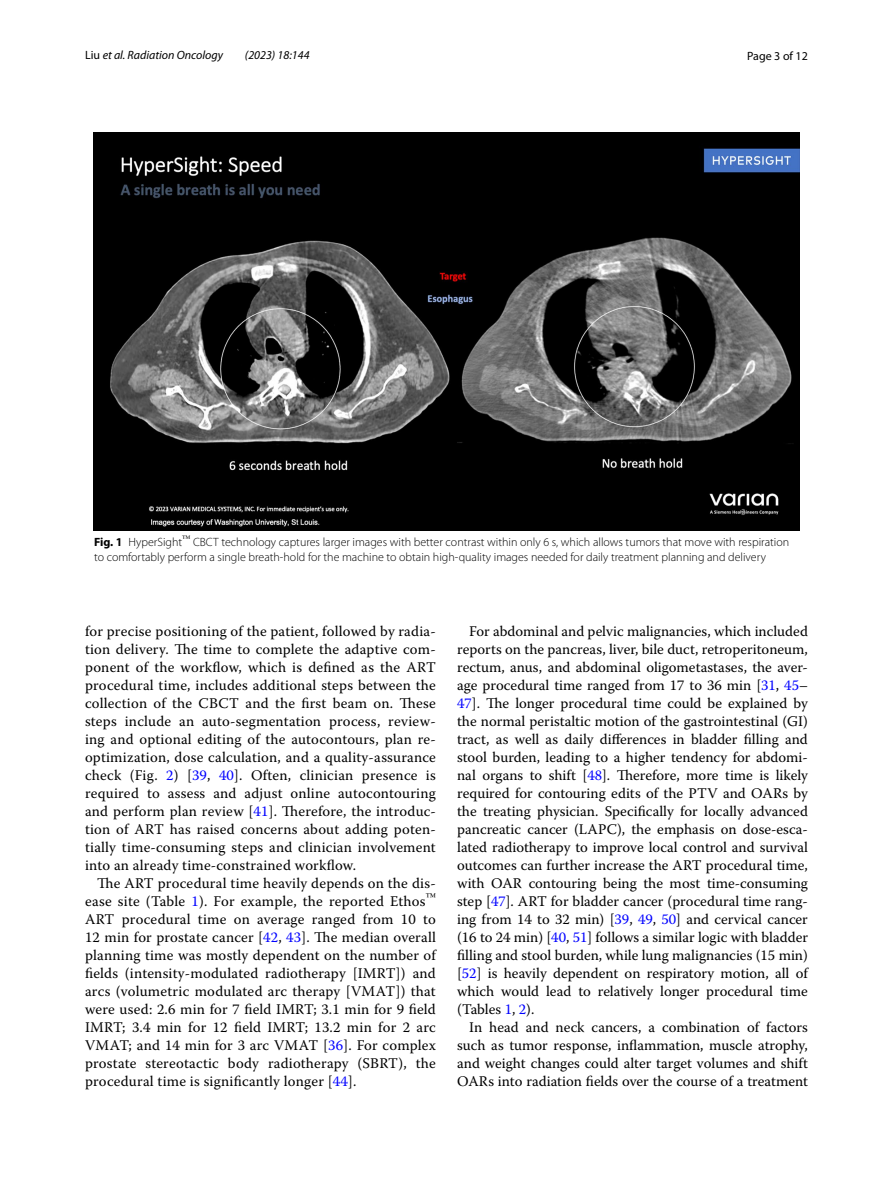
<style>
.page{position:relative;width:893px;height:1187px;background:#fff}
.page>*{position:absolute;margin:0;border:0;box-sizing:border-box;transform-origin:0 0}
.t1{font:14.7px/18px "Warnock Pro";letter-spacing:.005em;color:#000;text-align:justify}
.t2{font:300 12px/15px "Myriad Pro";color:#000}
.t3{font:italic 12px "Myriad Pro";color:#000}
.t4{font:12px "Myriad Pro";color:#000}
.s1{font-style:normal}
.s2{font-weight:700}
.s3{color:#00f}
</style>
<div class="page">
<img style="left:94px;top:133px;width:705px;height:397px">
<p class="t3" style="left:85px;top:48px;width:140px"><span class="s1">Liu</span> et al. Radiation Oncology</p>
<p class="t3" style="left:245px;top:48px;width:66px">(2023) 18:144</p>
<p class="t4" style="left:747px;top:48px;width:62px">Page 3 of 12</p>
<p class="t2" style="left:94px;top:534px;width:697px"><span class="s2">Fig. 1</span> HyperSight<sup>™</sup> CBCT technology captures larger images with better contrast within only 6 s, which allows tumors that move with respiration to comfortably perform a single breath-hold for the machine to obtain high-quality images needed for daily treatment planning and delivery</p>
<p class="t1" style="left:85px;top:621px;width:352px">for precise positioning of the patient, followed by radia&shy;tion delivery. The time to complete the adaptive com&shy;ponent of the workflow, which is defined as the ART procedural time, includes additional steps between the collection of the CBCT and the first beam on. These steps include an auto-segmentation process, review&shy;ing and optional editing of the autocontours, plan re&shy;optimization, dose calculation, and a quality-assurance check (Fig. <span class="s3">2</span>) [<span class="s3">39</span>, <span class="s3">40</span>]. Often, clinician presence is required to assess and adjust online autocontouring and perform plan review [<span class="s3">41</span>]. Therefore, the introduc&shy;tion of ART has raised concerns about adding poten&shy;tially time-consuming steps and clinician involvement into an already time-constrained workflow.</p>
<p class="t1" style="left:85px;top:873px;width:352px;text-indent:12px">The ART procedural time heavily depends on the dis&shy;ease site (Table <span class="s3">1</span>). For example, the reported Ethos<sup>™ </sup>ART procedural time on average ranged from 10 to 12 min for prostate cancer [<span class="s3">42</span>, <span class="s3">43</span>]. The median overall planning time was mostly dependent on the number of fields (intensity-modulated radiotherapy [IMRT]) and arcs (volumetric modulated arc therapy [VMAT]) that were used: 2.6 min for 7 field IMRT; 3.1 min for 9 field IMRT; 3.4 min for 12 field IMRT; 13.2 min for 2 arc VMAT; and 14 min for 3 arc VMAT [<span class="s3">36</span>]. For complex prostate stereotactic body radiotherapy (SBRT), the procedural time is significantly longer [<span class="s3">44</span>].</p>
<p class="t1" style="left:457px;top:621px;width:352px;text-indent:12px">For abdominal and pelvic malignancies, which included reports on the pancreas, liver, bile duct, retroperitoneum, rectum, anus, and abdominal oligometastases, the aver&shy;age procedural time ranged from 17 to 36 min [<span class="s3">31</span>, <span class="s3">45</span>– <span class="s3">47</span>]. The longer procedural time could be explained by the normal peristaltic motion of the gastrointestinal (GI) tract, as well as daily differences in bladder filling and stool burden, leading to a higher tendency for abdomi&shy;nal organs to shift [<span class="s3">48</span>]. Therefore, more time is likely required for contouring edits of the PTV and OARs by the treating physician. Specifically for locally advanced pancreatic cancer (LAPC), the emphasis on dose-esca&shy;lated radiotherapy to improve local control and survival outcomes can further increase the ART procedural time, with OAR contouring being the most time-consuming step [<span class="s3">47</span>]. ART for bladder cancer (procedural time rang&shy;ing from 14 to 32 min) [<span class="s3">39</span>, <span class="s3">49</span>, <span class="s3">50</span>] and cervical cancer (16 to 24 min) [<span class="s3">40</span>, <span class="s3">51</span>] follows a similar logic with bladder filling and stool burden, while lung malignancies (15 min) [<span class="s3">52</span>] is heavily dependent on respiratory motion, all of which would lead to relatively longer procedural time (Tables <span class="s3">1</span>, <span class="s3">2</span>).</p>
<p class="t1" style="left:457px;top:1017px;width:352px;text-indent:12px">In head and neck cancers, a combination of factors such as tumor response, inflammation, muscle atrophy, and weight changes could alter target volumes and shift OARs into radiation fields over the course of a treatment</p>
</div>
